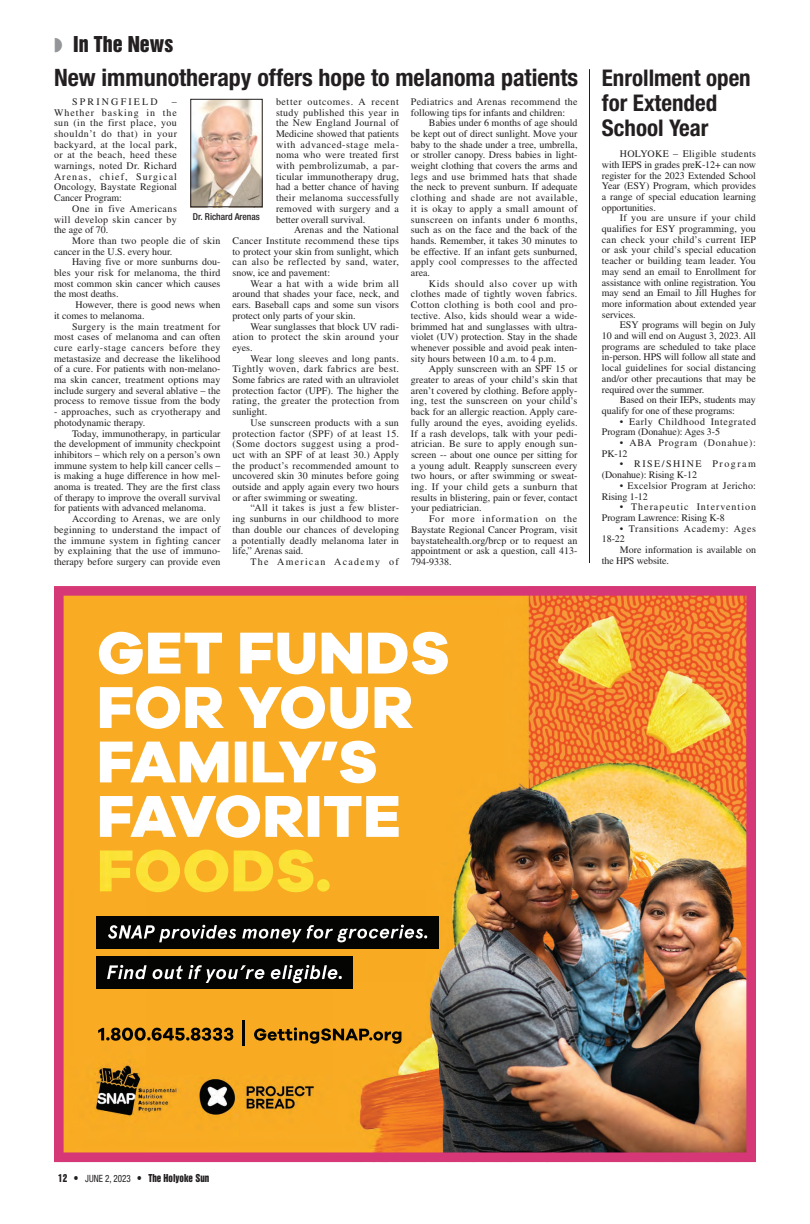
<style>
.page{position:relative;width:810px;height:1224px;background:#fff}
.page>*{position:absolute;margin:0;border:0;box-sizing:border-box;transform-origin:0 0}
.SUNHeadline_21{font:700 condensed 24px "Helvetica Neue LT Std";color:#231f20}
.SUNHeadline_21-2{font:700 condensed 23px/25.1px "Helvetica Neue LT Std";color:#231f20}
.SUNBodyText{font:20px "Helvetica Inserat LT Std";color:#231f20}
.SUNBodyText-2{font:10px/10.7px "Times LT Std";color:#231f20;text-align:justify}
.SUNBodyText-3{font:10px/10.7px "Times LT Std";letter-spacing:.025em;color:#231f20}
.SUNBodyText-4{font:10px/10.7px "Times LT Std";letter-spacing:.055em;color:#231f20}
.SUNBodyText-5{font:10px/10.7px "Times LT Std";letter-spacing:.095em;color:#231f20}
.SUNBodyText-6{font:10px/10.7px "Times LT Std";letter-spacing:.15em;color:#231f20}
.SUNBodyText-7{font:10px/10.7px "Times LT Std";letter-spacing:.02em;color:#231f20}
.t1{font:10px "Helvetica Inserat LT Std";color:#231f20;scale:.9 1}
.SUNBodyText-8{font:10px/10.7px "Times LT Std";letter-spacing:.07em;color:#231f20}
.SUNBodyText-9{font:10px "Times LT Std";letter-spacing:.125em;color:#231f20}
.SUNBodyText-10{font:10px "Times LT Std";letter-spacing:.22em;color:#231f20}
.SUNCutline{font:500 condensed 9.5px "Helvetica Neue LT Std";color:#231f20}
.s1{color:#939598}
.s2{font-family:"Helvetica Neue LT Std";font-stretch:condensed}
</style>
<div class="page">
<img style="left:54px;top:586px;width:702px;height:576px">
<img style="left:97px;top:917px;width:341px;height:31px">
<img style="left:97px;top:956px;width:255px;height:32px">
<img style="left:242px;top:1021px;width:2px;height:24px">
<hr style="left:589px;top:69px;width:1px;height:494px;background:#231f20">
<img style="left:192px;top:101px;width:68px;height:104px">
<div style="left:190px;top:99px;width:72px;height:108px;border:1px solid #231f20"></div>
<p class="SUNBodyText" style="left:54px;top:32px;width:121px"><span class="s1">◗</span> In The News</p>
<p class="SUNHeadline_21" style="left:54px;top:63px;width:526px">New immunotherapy offers hope to melanoma patients</p>
<p class="SUNBodyText-2" style="left:276px;top:96px;width:125px">better outcomes. A recent study published this year in the New England Journal of Medicine showed that patients with advanced-stage mela&shy;noma who were treated first with pembrolizumab, a par&shy;ticular immunotherapy drug, had a better chance of having their melanoma successfully removed with surgery and a better overall survival.</p>
<p class="SUNBodyText-2" style="left:232px;top:225px;width:168px;text-indent:62px">Arenas and the National Cancer Institute recommend these tips to protect your skin from sunlight, which can also be reflected by sand, water, snow, ice and pavement:</p>
<p class="SUNBodyText-2" style="left:232px;top:278px;width:168px;text-indent:18px">Wear a hat with a wide brim all around that shades your face, neck, and ears. Baseball caps and some sun visors protect only parts of your skin.</p>
<p class="SUNBodyText-2" style="left:232px;top:321px;width:168px;text-indent:18px">Wear sunglasses that block UV radi&shy;ation to protect the skin around your eyes.</p>
<p class="SUNBodyText-2" style="left:232px;top:353px;width:168px;text-indent:18px">Wear long sleeves and long pants.<br>Tightly woven, dark fabrics are best.<br>Some fabrics are rated with an ultraviolet protection factor (UPF). The higher the rating, the greater the protection from sunlight.</p>
<p class="SUNBodyText-2" style="left:232px;top:417px;width:168px;text-indent:18px">Use sunscreen products with a sun protection factor (SPF) of at least 15. (Some doctors suggest using a prod&shy;uct with an SPF of at least 30.) Apply the product’s recommended amount to uncovered skin 30 minutes before going outside and apply again every two hours or after swimming or sweating.</p>
<p class="SUNBodyText-2" style="left:232px;top:503px;width:168px;text-indent:18px">“All it takes is just a few blister&shy;ing sunburns in our childhood to more than double our chances of developing a potentially deadly melanoma later in life,” Arenas said.</p>
<p class="SUNBodyText-9" style="left:250px;top:556px;width:150px">The American Academy of</p>
<p class="SUNBodyText-10" style="left:72px;top:96px;width:87px">SPRINGFIELD</p>
<p class="SUNBodyText-2" style="left:54px;top:96px;width:125px;text-indent:118px">– Whether basking in the sun (in the first place, you shouldn’t do that) in your backyard, at the local park, or at the beach, heed these warnings, noted Dr. Richard Arenas, chief, Surgical Oncology, Baystate Regional Cancer Program:</p>
<p class="SUNBodyText-2" style="left:54px;top:203px;width:124px;text-indent:18px">One in five Americans will develop skin cancer by the age of 70.</p>
<p class="SUNBodyText-3" style="left:54px;top:235px;width:168px;text-indent:18px">More than two people die of skin cancer in the U.S. every hour.</p>
<p class="SUNBodyText-2" style="left:54px;top:257px;width:168px;text-indent:18px">Having five or more sunburns dou&shy;bles your risk for melanoma, the third most common skin cancer which causes the most deaths.</p>
<p class="SUNBodyText-2" style="left:54px;top:299px;width:168px;text-indent:22px">However, there is good news when it comes to melanoma.</p>
<p class="SUNBodyText-2" style="left:54px;top:321px;width:168px;text-indent:18px">Surgery is the main treatment for most cases of melanoma and can often cure early-stage cancers before they metastasize and decrease the likelihood of a cure. For patients with non-melano&shy;ma skin cancer, treatment options may include surgery and several ablative – the process to remove tissue from the body</p>
<p class="SUNBodyText-3" style="left:54px;top:406px;width:168px">- approaches, such as cryotherapy and photodynamic therapy.</p>
<p class="SUNBodyText-2" style="left:54px;top:428px;width:168px;text-indent:18px">Today, immunotherapy, in particular the development of immunity checkpoint inhibitors – which rely on a person’s own immune system to help kill cancer cells – is making a huge difference in how mel&shy;anoma is treated. They are the first class of therapy to improve the overall survival for patients with advanced melanoma.</p>
<p class="SUNBodyText-2" style="left:54px;top:513px;width:168px;text-indent:18px">According to Arenas, we are only beginning to understand the impact of the immune system in fighting cancer by explaining that the use of immuno&shy;therapy before surgery can provide even</p>
<p class="SUNCutline" style="left:193px;top:211px;width:69px">Dr. Richard Arenas</p>
<p class="SUNBodyText-2" style="left:411px;top:96px;width:168px">Pediatrics and Arenas recommend the following tips for infants and children:</p>
<p class="SUNBodyText-2" style="left:411px;top:118px;width:168px;text-indent:18px">Babies under 6 months of age should be kept out of direct sunlight. Move your baby to the shade under a tree, umbrella, or stroller canopy. Dress babies in light&shy;weight clothing that covers the arms and legs and use brimmed hats that shade the neck to prevent sunburn. If adequate clothing and shade are not available, it is okay to apply a small amount of sunscreen on infants under 6 months, such as on the face and the back of the hands. Remember, it takes 30 minutes to be effective. If an infant gets sunburned, apply cool compresses to the affected area.</p>
<p class="SUNBodyText-2" style="left:411px;top:278px;width:168px;text-indent:18px">Kids should also cover up with clothes made of tightly woven fabrics.<br>Cotton clothing is both cool and pro&shy;tective. Also, kids should wear a wide&shy;brimmed hat and sunglasses with ultra&shy;violet (UV) protection. Stay in the shade whenever possible and avoid peak inten&shy;sity hours between 10 a.m. to 4 p.m.</p>
<p class="SUNBodyText-2" style="left:411px;top:364px;width:168px;text-indent:18px">Apply sunscreen with an SPF 15 or greater to areas of your child’s skin that aren’t covered by clothing. Before apply&shy;ing, test the sunscreen on your child’s back for an allergic reaction. Apply care&shy;fully around the eyes, avoiding eyelids.<br>If a rash develops, talk with your pedi&shy;atrician. Be sure to apply enough sun&shy;screen -- about one ounce per sitting for a young adult. Reapply sunscreen every two hours, or after swimming or sweat&shy;ing. If your child gets a sunburn that results in blistering, pain or fever, contact your pediatrician.</p>
<p class="SUNBodyText-2" style="left:411px;top:513px;width:168px;text-indent:18px">For more information on the Baystate Regional Cancer Program, visit baystatehealth.org/brcp or to request an appointment or ask a question, call 413- 794-9338.</p>
<p class="SUNHeadline_21-2" style="left:602px;top:65px;width:150px">Enrollment open for Extended<br>School Year</p>
<p class="SUNBodyText-2" style="left:602px;top:148px;width:156px;text-indent:18px">HOLYOKE – Eligible students with IEPS in grades preK-12+ can now register for the 2023 Extended School Year (ESY) Program, which provides a range of special education learning opportunities.</p>
<p class="SUNBodyText-2" style="left:602px;top:213px;width:156px;text-indent:18px">If you are unsure if your child qualifies for ESY programming, you can check your child’s current IEP or ask your child’s special education teacher or building team leader. You may send an email to Enrollment for assistance with online registration. You may send an Email to Jill Hughes for more information about extended year services.</p>
<p class="SUNBodyText-2" style="left:602px;top:320px;width:156px;text-indent:18px">ESY programs will begin on July 10 and will end on August 3, 2023. All programs are scheduled to take place in-person. HPS will follow all state and local guidelines for social distancing and/or other precautions that may be required over the summer.</p>
<p class="SUNBodyText-2" style="left:602px;top:394px;width:156px;text-indent:18px">Based on their IEPs, students may qualify for one of these programs:</p>
<p class="SUNBodyText-4" style="left:602px;top:416px;width:156px;text-indent:18px">• Early Childhood Integrated<br>Program (Donahue): Ages 3-5</p>
<p class="SUNBodyText-8" style="left:602px;top:437px;width:156px;text-indent:18px">• ABA Program (Donahue):<br>PK-12</p>
<p class="SUNBodyText-6" style="left:602px;top:459px;width:156px;text-indent:18px">• RISE/SHINE Program (Donahue): Rising K-12</p>
<p class="SUNBodyText-7" style="left:602px;top:480px;width:156px;text-indent:18px">• Excelsior Program at Jericho:<br>Rising 1-12</p>
<p class="SUNBodyText-5" style="left:602px;top:501px;width:156px;text-indent:18px">• Therapeutic Intervention<br>Program Lawrence: Rising K-8</p>
<p class="SUNBodyText-4" style="left:602px;top:523px;width:156px;text-indent:18px">• Transitions Academy: Ages<br>18-22</p>
<p class="SUNBodyText-2" style="left:602px;top:544px;width:156px;text-indent:18px">More information is available on the HPS website.</p>
<p class="t1" style="left:58px;top:1172px;width:169px">12 • <span class="s2">JUNE 2, 2023</span> • The Holyoke Sun</p>
</div>
